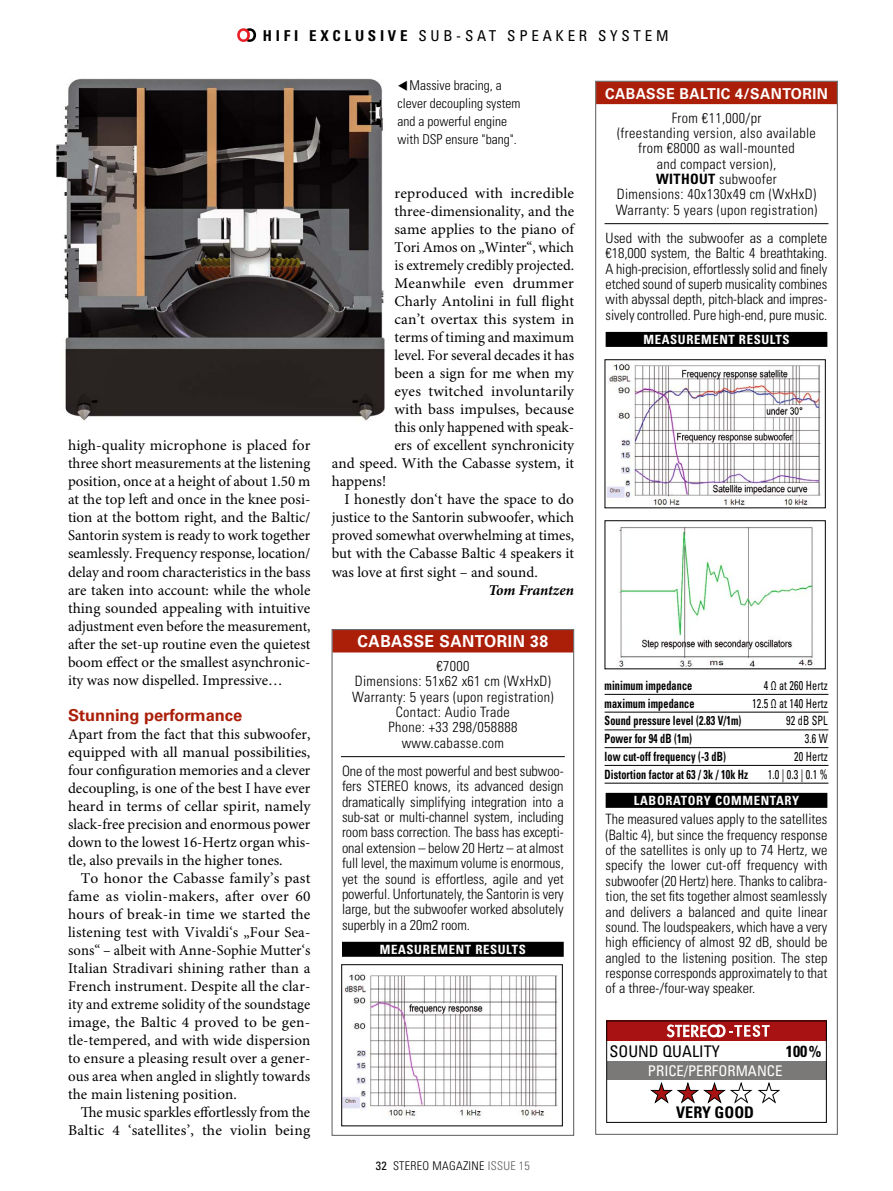
<style>
.page{position:relative;width:893px;height:1191px;background:#fff}
.page>*{position:absolute;margin:0;border:0;box-sizing:border-box;transform-origin:0 0}
.t1{font:700 16.5px "Univers LT Std";letter-spacing:-.005em;color:#ab1f09}
.t2{font:700 16.5px "Univers LT Std";letter-spacing:.03em;color:#fff;scale:.95 1}
.t3{font:condensed 16.05px "Univers LT Std";color:#000}
.t4{font:700 condensed 16.05px "Univers LT Std";color:#000}
.t5{font:15px/18px "Minion Pro";color:#000;text-align:justify}
.t6{font:condensed 15px "Univers LT Std";letter-spacing:.25em;color:#000}
.t7{font:700 15px "Univers LT Std";letter-spacing:.03em;color:#fff;scale:.95 1}
.t8{font:italic 700 15px "Minion Pro";letter-spacing:-.01em;color:#000}
.t9{font:condensed 14.7px "Univers LT Std";color:#fff}
.t10{font:300 condensed 14.25px/15.3px "Univers LT Std";letter-spacing:.025em;color:#000;text-align:justify}
.t11{font:300 condensed 13.5px/18px "Univers LT Std";color:#000}
.t12{font:700 condensed 12.75px "Univers LT Std";letter-spacing:.01em;color:#000;scale:.8 1}
.t13{font:condensed 12.75px "Univers LT Std";letter-spacing:.01em;color:#000;scale:.8 1}
.t14{font:700 condensed 12.75px "Univers LT Std";letter-spacing:.05em;color:#fff}
.t15{font:300 condensed 12px "Univers LT Std";letter-spacing:.025em;color:#000}
.s1{font-weight:700}
.s2{font-weight:400}
.s3{color:#5a5a5b}
</style>
<div class="page">
<svg style="left:237px;top:28px;width:19px;height:14px"></svg>
<div style="left:596px;top:82px;width:241px;height:22px;background:#ab1f09"></div>
<hr style="left:605px;top:223px;width:223px;height:1px;background:#000">
<div style="left:606px;top:332px;width:221px;height:15px;background:#000"></div>
<hr style="left:605px;top:694px;width:223px;height:1px;background:#000">
<hr style="left:605px;top:712px;width:223px;height:1px;background:#000">
<hr style="left:605px;top:729px;width:223px;height:1px;background:#000">
<hr style="left:605px;top:747px;width:223px;height:1px;background:#000">
<hr style="left:605px;top:765px;width:223px;height:1px;background:#000">
<hr style="left:605px;top:783px;width:223px;height:1px;background:#000">
<div style="left:606px;top:793px;width:221px;height:15px;background:#000"></div>
<img style="left:607px;top:363px;width:214px;height:143px">
<div style="left:605px;top:359px;width:221px;height:149px;border:1px solid #000"></div>
<img style="left:619px;top:527px;width:194px;height:140px">
<div style="left:605px;top:520px;width:221px;height:149px;border:1px solid #000"></div>
<div style="left:595px;top:81px;width:243px;height:1053px;border:1px solid #5a5a5b"></div>
<div style="left:332px;top:630px;width:241px;height:22px;background:#ab1f09"></div>
<hr style="left:341px;top:756px;width:224px;height:1px;background:#000">
<div style="left:342px;top:941px;width:222px;height:15px;background:#000"></div>
<div style="left:332px;top:629px;width:242px;height:506px;border:1px solid #5a5a5b"></div>
<img style="left:343px;top:972px;width:215px;height:147px">
<div style="left:341px;top:964px;width:222px;height:162px;border:1px solid #000"></div>
<div style="left:607px;top:1061px;width:219px;height:19px;background:#7b7978"></div>
<div style="left:606px;top:1020px;width:220px;height:21px;background:#a91212"></div>
<div style="left:606px;top:1020px;width:221px;height:102px;border:1px solid #000"></div>
<svg style="left:650px;top:1082px;width:130px;height:22px"></svg>
<svg style="left:667px;top:1024px;width:103px;height:13px"></svg>
<img style="left:56px;top:78px;width:329px;height:343px">
<p class="t6" style="left:263px;top:26px;width:407px"><span class="s1">HIFI EXCLUSIVE</span> SUB-SAT SPEAKER SYSTEM</p>
<p class="t5" style="left:68px;top:437px;width:244px">high-quality microphone is placed for three short measurements at the listening position, once at a height of about 1.50 m at the top left and once in the knee posi&shy;tion at the bottom right, and the Baltic/ Santorin system is ready to work together seamlessly. Frequency response, location/ delay and room characteristics in the bass are taken into account: while the whole thing sounded appealing with intuitive adjustment even before the measurement, after the set-up routine even the quietest boom effect or the smallest asynchronic&shy;ity was now dispelled. Impressive…</p>
<p class="t1" style="left:68px;top:705px;width:176px">Stunning performance</p>
<p class="t5" style="left:68px;top:725px;width:244px">Apart from the fact that this subwoofer, equipped with all manual possibilities, four configuration memories and a clever decoupling, is one of the best I have ever heard in terms of cellar spirit, namely slack-free precision and enormous power down to the lowest 16-Hertz organ whis&shy;tle, also prevails in the higher tones.</p>
<p class="t5" style="left:68px;top:869px;width:244px;text-indent:13px">To honor the Cabasse family’s past fame as violin-makers, after over 60 hours of break-in time we started the listening test with Vivaldi‘s „Four Sea&shy;sons“ – albeit with Anne-Sophie Mutter‘s Italian Stradivari shining rather than a French instrument. Despite all the clar&shy;ity and extreme solidity of the soundstage image, the Baltic 4 proved to be gen&shy;tle-tempered, and with wide dispersion to ensure a pleasing result over a gener&shy;ous area when angled in slightly towards the main listening position.</p>
<p class="t5" style="left:68px;top:1103px;width:244px;text-align:right">The music sparkles effortlessly from the<br>Baltic 4 ‘satellites’, the violin being</p>
<p class="t11" style="left:398px;top:77px;width:124px">▼Massive bracing, a clever decoupling system and a powerful engine with DSP ensure "bang".</p>
<p class="t5" style="left:395px;top:185px;width:181px">reproduced with incredible</p>
<p class="t5" style="left:395px;top:203px;width:181px">three-dimensionality, and the</p>
<p class="t5" style="left:395px;top:221px;width:181px">same applies to the piano of</p>
<p class="t5" style="left:395px;top:239px;width:181px">Tori Amos on „Winter“, which</p>
<p class="t5" style="left:395px;top:257px;width:181px">is extremely credibly projected.</p>
<p class="t5" style="left:395px;top:275px;width:181px">Meanwhile even drummer</p>
<p class="t5" style="left:395px;top:293px;width:181px">Charly Antolini in full flight</p>
<p class="t5" style="left:395px;top:311px;width:181px">can’t overtax this system in</p>
<p class="t5" style="left:395px;top:329px;width:181px">terms of timing and maximum</p>
<p class="t5" style="left:395px;top:347px;width:181px">level. For several decades it has</p>
<p class="t5" style="left:395px;top:365px;width:181px">been a sign for me when my</p>
<p class="t5" style="left:395px;top:383px;width:181px">eyes twitched involuntarily</p>
<p class="t5" style="left:395px;top:401px;width:181px">with bass impulses, because</p>
<p class="t5" style="left:395px;top:419px;width:181px">this only happened with speak-</p>
<p class="t5" style="left:395px;top:437px;width:181px">ers of excellent synchronicity</p>
<p class="t5" style="left:332px;top:455px;width:244px">and speed. With the Cabasse system, it</p>
<p class="t5" style="left:332px;top:473px;width:56px">happens!</p>
<p class="t5" style="left:344px;top:491px;width:231px">I honestly don‘t have the space to do</p>
<p class="t5" style="left:332px;top:509px;width:244px">justice to the Santorin subwoofer, which</p>
<p class="t5" style="left:332px;top:527px;width:244px">proved somewhat overwhelming at times,</p>
<p class="t5" style="left:332px;top:545px;width:244px">but with the Cabasse Baltic 4 speakers it</p>
<p class="t5" style="left:332px;top:563px;width:208px">was love at first sight – and sound.</p>
<p class="t8" style="left:488px;top:580px;width:87px">Tom Frantzen</p>
<p class="t2" style="left:358px;top:631px;width:202px">CABASSE SANTORIN 38</p>
<p class="t10" style="left:352px;top:658px;width:203px;text-align:center">€7000<br>Dimensions: 51x62 x61 cm (WxHxD)<br>Warranty: 5 years (upon registration)<br>Contact: Audio Trade<br>Phone: +33 298/058888 www.cabasse.com</p>
<p class="t10" style="left:342px;top:763px;width:223px">One of the most powerful and best subwoo&shy;fers STEREO knows, its advanced design dramatically simplifying integration into a sub-sat or multi-channel system, including room bass correction. The bass has excepti&shy;onal extension – below 20 Hertz – at almost full level, the maximum volume is enormous, yet the sound is effortless, agile and yet powerful. Unfortunately, the Santorin is very large, but the subwoofer worked absolutely superbly in a 20m2 room.</p>
<p class="t14" style="left:380px;top:941px;width:148px">MEASUREMENT RESULTS</p>
<p class="t15" style="left:376px;top:1158px;width:156px"><span class="s2">32</span> STEREO MAGAZINE <span class="s3">ISSUE 15</span></p>
<p class="t7" style="left:605px;top:85px;width:236px">CABASSE BALTIC 4/SANTORIN</p>
<p class="t10" style="left:616px;top:110px;width:203px;text-align:center">From €11,000/pr<br>(freestanding version, also available from €8000 as wall-mounted<br>and compact version),<br><span class="s1">WITHOUT</span> subwoofer<br>Dimensions: 40x130x49 cm (WxHxD)<br>Warranty: 5 years (upon registration)</p>
<p class="t10" style="left:606px;top:230px;width:223px">Used with the subwoofer as a complete €18,000 system, the Baltic 4 breathtaking.<br>A high-precision, effortlessly solid and finely etched sound of superb musicality combines with abyssal depth, pitch-black and impres&shy;sively controlled. Pure high-end, pure music.</p>
<p class="t14" style="left:643px;top:332px;width:148px">MEASUREMENT RESULTS</p>
<p class="t12" style="left:605px;top:677px;width:111px">minimum impedance</p>
<p class="t13" style="left:764px;top:677px;width:81px">4 Ω at 260 Hertz</p>
<p class="t12" style="left:605px;top:695px;width:114px">maximum impedance</p>
<p class="t13" style="left:752px;top:695px;width:96px">12.5 Ω at 140 Hertz</p>
<p class="t12" style="left:605px;top:713px;width:173px">Sound pressure level (2.83 V/1m)</p>
<p class="t13" style="left:786px;top:712px;width:54px">92 dB SPL</p>
<p class="t12" style="left:605px;top:730px;width:111px">Power for 94 dB (1m)</p>
<p class="t13" style="left:805px;top:730px;width:30px">3.6 W</p>
<p class="t12" style="left:605px;top:748px;width:153px">low cut-off frequency (-3 dB)</p>
<p class="t13" style="left:794px;top:748px;width:43px">20 Hertz</p>
<p class="t12" style="left:605px;top:766px;width:181px">Distortion factor at 63 / 3k / 10k Hz</p>
<p class="t13" style="left:768px;top:766px;width:76px">1.0 | 0.3 | 0.1 %</p>
<p class="t14" style="left:634px;top:792px;width:167px">LABORATORY COMMENTARY</p>
<p class="t10" style="left:606px;top:811px;width:223px">The measured values apply to the satellites (Baltic 4), but since the frequency response of the satellites is only up to 74 Hertz, we specify the lower cut-off frequency with subwoofer (20 Hertz) here. Thanks to calibra&shy;tion, the set fits together almost seamlessly and delivers a balanced and quite linear sound. The loudspeakers, which have a very high efficiency of almost 92 dB, should be angled to the listening position. The step response corresponds approximately to that of a three-/four-way speaker.</p>
<p class="t3" style="left:609px;top:1041px;width:112px">SOUND QUALITY</p>
<p class="t4" style="left:786px;top:1041px;width:37px">100%</p>
<p class="t9" style="left:648px;top:1061px;width:136px">PRICE/PERFORMANCE</p>
<p class="t4" style="left:676px;top:1102px;width:79px">VERY GOOD</p>
</div>
